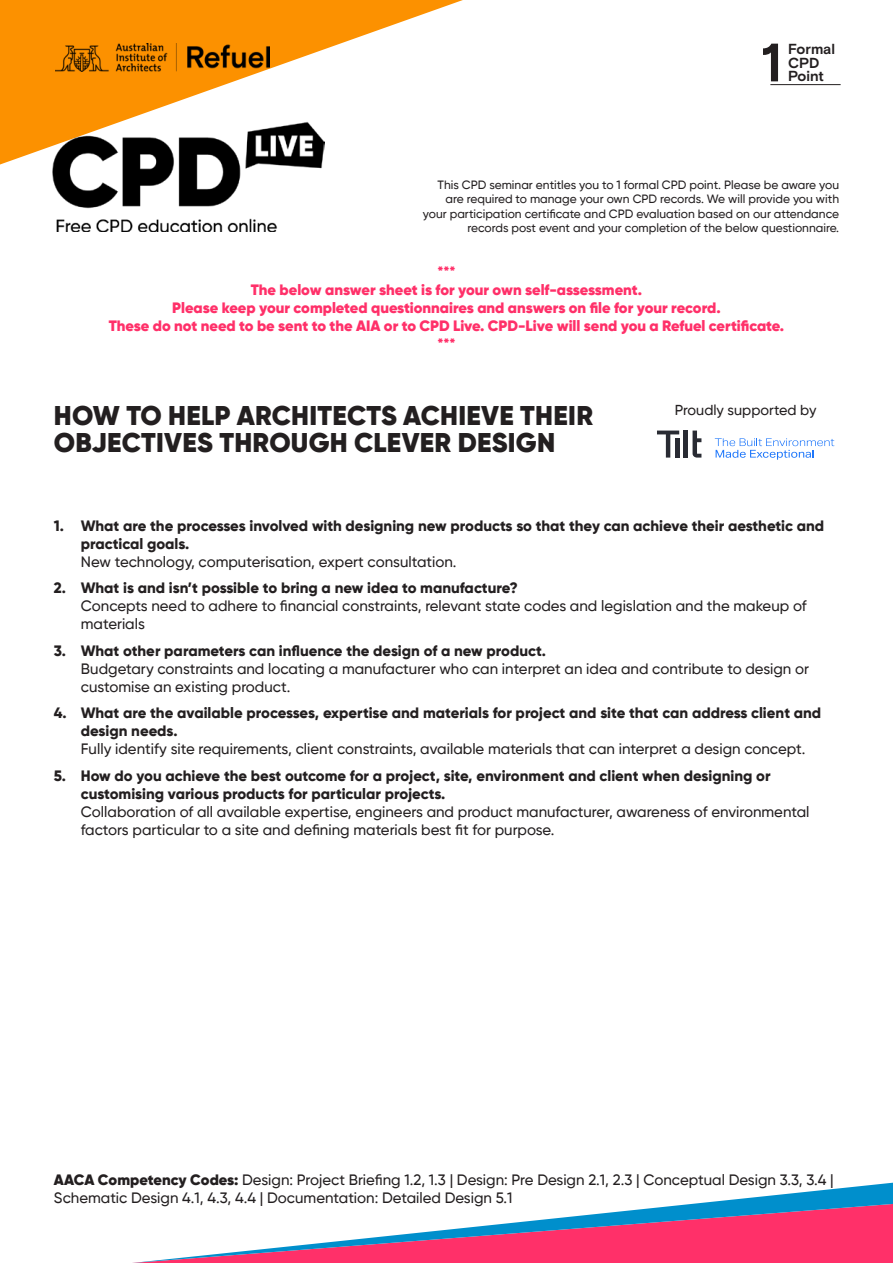
<style>
.page{position:relative;width:893px;height:1263px;background:#fff}
.page>*{position:absolute;margin:0;border:0;box-sizing:border-box;transform-origin:0 0}
.t1{font:700 53.85px "Basis Grotesque Pro";color:#231f20}
.t2{font:900 27px/27px "Gilroy";letter-spacing:.01em;color:#231f20}
.t3{font:500 15px/18px "Gilroy";color:#231f20}
.t4{font:800 15px/18px "Gilroy";color:#231f20}
.t5{font:900 15px/18px "Gilroy";color:#ff3069;text-align:center}
.t6{font:700 14.55px/13.6px "Basis Grotesque Pro";letter-spacing:-.01em;color:#231f20}
.t7{font:500 14.4px "Gilroy";color:#231f20}
.t8{font:500 12px/14.4px "Gilroy";color:#231f20;text-align:right}
.s1{font-weight:500}
.s2{font-weight:800}
.s3{font-weight:900}
</style>
<div class="page">
<svg style="left:0;top:0;width:463px;height:165px;fill:#fc9100"></svg>
<svg style="left:132px;top:1183px;width:761px;height:80px"></svg>
<hr style="left:684px;top:431px;width:4px;height:27px;background:#292b33">
<svg style="left:657px;top:431px;width:22px;height:27px"></svg>
<svg style="left:693px;top:431px;width:8px;height:27px"></svg>
<svg style="left:715px;top:438px;width:119px;height:22px"></svg>
<img style="left:52px;top:122px;width:272px;height:110px">
<hr style="left:770px;top:84px;width:71px;height:1px;background:#231f20">
<img style="left:55px;top:43px;width:214px;height:28px">
<p class="t1" style="left:760px;top:31px;width:23px">1</p>
<p class="t6" style="left:788px;top:42px;width:48px">Formal<br>CPD</p>
<p class="t6" style="left:788px;top:69px;width:37px">Point</p>
<p class="t8" style="left:423px;top:177px;width:418px">This CPD seminar entitles you to 1 formal CPD point. Please be aware you are required to manage your own CPD records. We will provide you with your participation certificate and CPD evaluation based on our attendance records post event and your completion of the below questionnaire.</p>
<p class="t5" style="left:437px;top:263px;width:20px">***</p>
<p class="t5" style="left:109px;top:281px;width:677px">The below answer sheet is for your own self-assessment.<br>Please keep your completed questionnaires and answers on file for your record.<br>These do not need to be sent to the AIA or to CPD Live. CPD-Live will send you a Refuel certificate.</p>
<p class="t5" style="left:437px;top:335px;width:20px">***</p>
<p class="t2" style="left:54px;top:402px;width:541px">HOW TO HELP ARCHITECTS ACHIEVE THEIR<br>OBJECTIVES THROUGH CLEVER DESIGN</p>
<p class="t7" style="left:675px;top:401px;width:143px">Proudly supported by</p>
<p class="t4" style="left:81px;top:516px;width:745px;text-indent:-27px">1. What are the processes involved with designing new products so that they can achieve their aesthetic and practical goals.<br><span class="s1">New technology, computerisation, expert consultation.</span></p>
<p class="t3" style="left:81px;top:579px;width:727px;text-indent:-27px"><span class="s2">2. What is and isn’t possible to bring a new idea to manufacture?<br></span>Concepts need to adhere to financial constraints, relevant state codes and legislation and the makeup of materials</p>
<p class="t3" style="left:81px;top:641px;width:730px;text-indent:-27px"><span class="s2">3. What other parameters can influence the design of a new product.<br></span>Budgetary constraints and locating a manufacturer who can interpret an idea and contribute to design or customise an existing product.</p>
<p class="t4" style="left:81px;top:704px;width:742px;text-indent:-27px">4. What are the available processes, expertise and materials for project and site that can address client and design needs.<br><span class="s1">Fully identify site requirements, client constraints, available materials that can interpret a design concept.</span></p>
<p class="t3" style="left:81px;top:766px;width:730px;text-indent:-27px"><span class="s2">5. How do you achieve the best outcome for a project, site, environment and client when designing or customising various products for particular projects.<br></span>Collaboration of all available expertise, engineers and product manufacturer, awareness of environmental factors particular to a site and defining materials best fit for purpose.</p>
<p class="t3" style="left:54px;top:1170px;width:781px"><span class="s3">AACA Competency Codes:</span> Design: Project Briefing 1.2, 1.3 | Design: Pre Design 2.1, 2.3 | Conceptual Design 3.3, 3.4 |<br>Schematic Design 4.1, 4.3, 4.4 | Documentation: Detailed Design 5.1</p>
</div>
